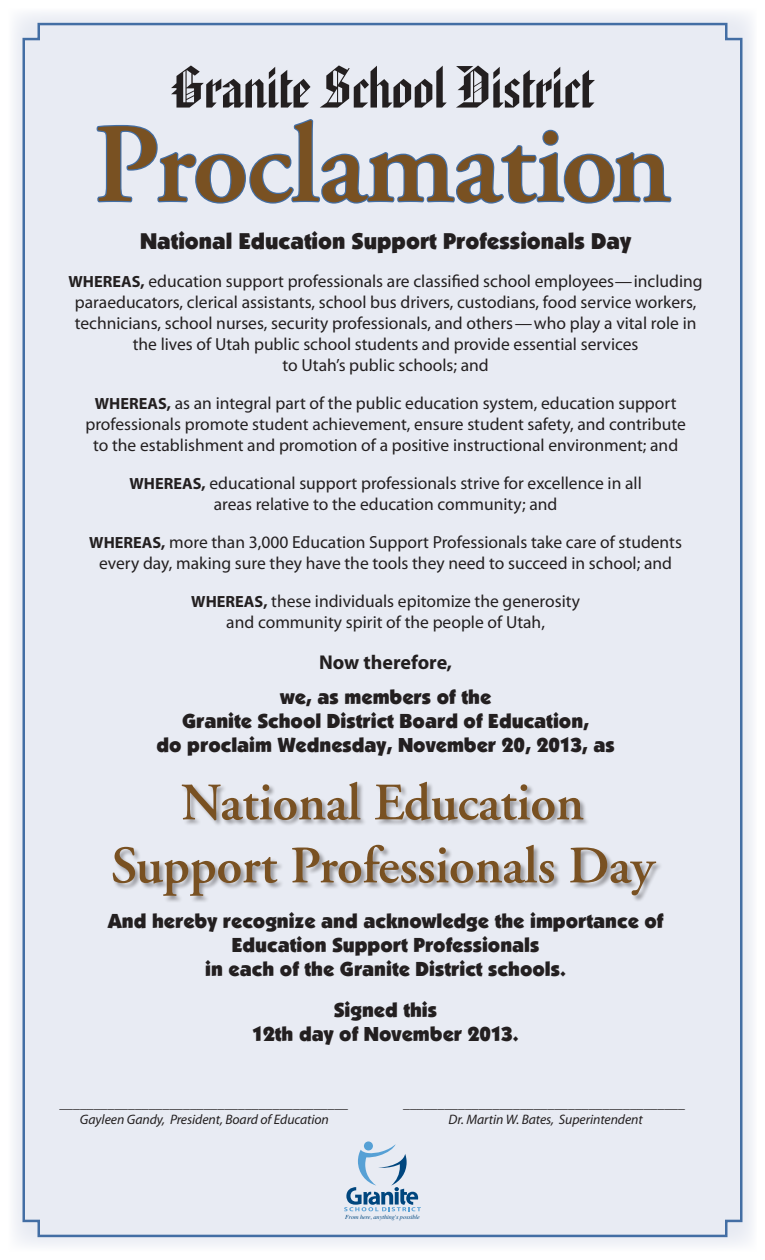
<style>
.page{position:relative;width:765px;height:1260px;background:#fff}
.page>*{position:absolute;margin:0;border:0;box-sizing:border-box;transform-origin:0 0}
.t1{font:600 112.5px "Adobe Garamond Pro";letter-spacing:-.01em;color:#795122}
.t2{font:60px "Gothic 32 Wide Normal";letter-spacing:-.01em;color:#231f20}
.t3{font:600 52.5px/63px "Adobe Garamond";letter-spacing:-.005em;color:#795122;text-align:center}
.Paragraph_Style_1{font:22.5px "Boulder";color:#231f20}
.Paragraph_Style_1-2{font:20px/24px "Boulder";color:#231f20;text-align:center}
.Paragraph_Style_1-3{font:700 20px "Myriad Pro";color:#231f20}
.Body_Text{font:17.5px/21px "Myriad Pro";color:#231f20;text-align:center}
.t4{font:13.75px "Myriad Pro";color:#231f20}
.t5{font:italic 13.75px "Myriad Pro";letter-spacing:-.005em;color:#231f20}
.t6{font:italic 6.25px "Times";letter-spacing:-.01em;color:#00467e}
.s1{font-weight:700;font-size:16.25px}
</style>
<div class="page">
<div style="left:8px;top:8px;width:749px;height:1244px;background:#f1f3f8"></div>
<div style="left:22px;top:22px;width:721px;height:1216px;background:#e8ebf3"></div>
<div style="left:112px;top:782px;width:551px;height:121px;background:#231f20;opacity:.4"></div>
<svg style="left:96px;top:118px;width:575px;height:87px"></svg>
<div style="left:364px;top:1141px;width:9px;height:9px;background:#56a0d5;border-radius:50%"></div>
<svg style="left:344px;top:1144px;width:77px;height:67px"></svg>
<p class="t2" style="left:171px;top:54px;width:424px">Granite School District</p>
<p class="t1" style="left:94px;top:100px;width:579px">Proclamation</p>
<p class="Paragraph_Style_1" style="left:140px;top:229px;width:493px">National Education Support Professionals Day</p>
<p class="Body_Text" style="left:69px;top:271px;width:636px"><span class="s1">WHEREAS,</span> education support professionals are classified school employees—including paraeducators, clerical assistants, school bus drivers, custodians, food service workers, technicians, school nurses, security professionals, and others—who play a vital role in the lives of Utah public school students and provide essential services<br>to Utah’s public schools; and</p>
<p class="Body_Text" style="left:85px;top:393px;width:602px"><span class="s1">WHEREAS,</span> as an integral part of the public education system, education support professionals promote student achievement, ensure student safety, and contribute to the establishment and promotion of a positive instructional environment; and</p>
<p class="Body_Text" style="left:129px;top:472px;width:514px"><span class="s1">WHEREAS,</span> educational support professionals strive for excellence in all areas relative to the education community; and</p>
<p class="Body_Text" style="left:89px;top:531px;width:594px"><span class="s1">WHEREAS,</span> more than 3,000 Education Support Professionals take care of students every day, making sure they have the tools they need to succeed in school; and</p>
<p class="Body_Text" style="left:191px;top:590px;width:390px"><span class="s1">WHEREAS,</span> these individuals epitomize the generosity and community spirit of the people of Utah,</p>
<p class="Paragraph_Style_1-3" style="left:319px;top:649px;width:134px">Now therefore,</p>
<p class="Paragraph_Style_1-2" style="left:157px;top:685px;width:460px">we, as members of the<br>Granite School District Board of Education,<br>do proclaim Wednesday, November 20, 2013, as</p>
<p class="t3" style="left:111px;top:772px;width:545px">National Education<br>Support Professionals Day</p>
<p class="Paragraph_Style_1-2" style="left:108px;top:909px;width:557px">And hereby recognize and acknowledge the importance of</p>
<p class="Paragraph_Style_1-2" style="left:232px;top:933px;width:309px">Education Support Professionals</p>
<p class="Paragraph_Style_1-2" style="left:205px;top:957px;width:362px">in each of the Granite District schools.</p>
<p class="Paragraph_Style_1-2" style="left:334px;top:998px;width:105px">Signed this</p>
<p class="Paragraph_Style_1-2" style="left:253px;top:1022px;width:268px">12th day of November 2013.</p>
<p class="t4" style="left:59px;top:1095px;width:290px">__________________________________________</p>
<p class="t4" style="left:403px;top:1095px;width:283px">_________________________________________</p>
<p class="t5" style="left:80px;top:1111px;width:250px">Gayleen Gandy, President, Board of Education</p>
<p class="t5" style="left:448px;top:1111px;width:196px">Dr. Martin W. Bates, Superintendent</p>
<p class="t6" style="left:345px;top:1212px;width:76px">From here, anything's possible</p>
</div>
